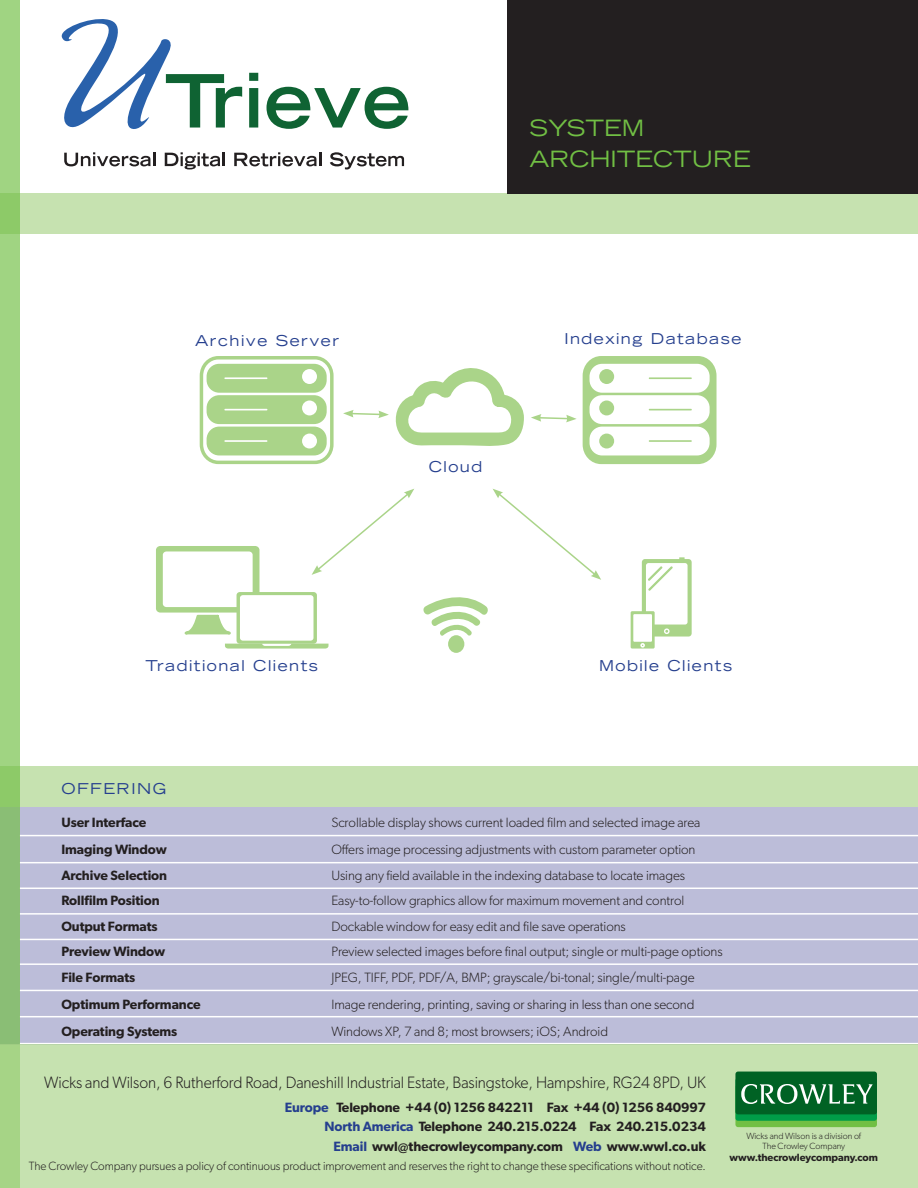
<style>
.page{position:relative;width:918px;height:1188px;background:#fff}
.page>*{position:absolute;margin:0;border:0;box-sizing:border-box;transform-origin:0 0}
.t1{font:expanded 22.5px "Trade Gothic LH";color:#71bf44}
.t2{font:300 16.5px "Gibson";letter-spacing:-.005em;color:#231f20;scale:.96 1}
.t3{font:expanded 15px "Trade Gothic LH";letter-spacing:.1em;color:#253f8e}
.t4{font:300 13.5px "Gibson";letter-spacing:-.005em;color:#231f20}
.t5{font:600 13.5px "Gibson";letter-spacing:-.005em;color:#231f20}
.t6{font:300 12px "Gibson";letter-spacing:-.005em;color:#231f20}
.t7{font:600 10.5px "Gibson";letter-spacing:-.005em;color:#231f20}
.t8{font:300 9px "Gibson";letter-spacing:-.005em;color:#231f20}
.s1{color:#253f8e}
</style>
<div class="page">
<div style="left:0;top:194px;width:918px;height:40px;background:#c6e2b0"></div>
<div style="left:0;top:766px;width:918px;height:41px;background:#c6e2b0"></div>
<div style="left:0;top:807px;width:918px;height:237px;background:#bcbdd9"></div>
<hr style="left:20px;top:835px;width:898px;height:1px;background:#fff">
<hr style="left:20px;top:862px;width:898px;height:1px;background:#fff">
<hr style="left:20px;top:888px;width:898px;height:1px;background:#fff">
<hr style="left:20px;top:913px;width:898px;height:2px;background:#fff">
<hr style="left:20px;top:939px;width:898px;height:1px;background:#fff">
<hr style="left:20px;top:963px;width:898px;height:2px;background:#fff">
<hr style="left:20px;top:990px;width:898px;height:1px;background:#fff">
<hr style="left:20px;top:1016px;width:898px;height:1px;background:#fff">
<hr style="left:20px;top:1043px;width:898px;height:1px;background:#fff">
<div style="left:507px;top:0;width:411px;height:194px;background:#231f20"></div>
<svg style="left:0;top:0;width:20px;height:1044px;background:#99ce7d"></svg>
<div style="left:207px;top:364px;width:120px;height:29px;background:#aad489;border-radius:13px"></div>
<div style="left:207px;top:395px;width:120px;height:29px;background:#aad489;border-radius:13px"></div>
<div style="left:207px;top:427px;width:120px;height:28px;background:#aad489;border-radius:13px"></div>
<div style="left:302px;top:369px;width:15px;height:15px;background:#fff;border-radius:50%"></div>
<div style="left:302px;top:401px;width:15px;height:14px;background:#fff;border-radius:50%"></div>
<div style="left:302px;top:434px;width:15px;height:15px;background:#fff;border-radius:50%"></div>
<svg style="left:224px;top:377px;width:44px;height:2px"></svg>
<svg style="left:224px;top:409px;width:44px;height:1px"></svg>
<svg style="left:224px;top:440px;width:44px;height:2px"></svg>
<div style="left:200px;top:356px;width:134px;height:108px;border:3px solid #aad489;border-radius:17px"></div>
<svg style="left:584px;top:358px;width:131px;height:104px;background:#afd690"></svg>
<div style="left:583px;top:356px;width:134px;height:108px;border:3px solid #aad489;border-radius:17px"></div>
<div style="left:590px;top:364px;width:120px;height:29px;background:#fff;border-radius:13px"></div>
<div style="left:590px;top:395px;width:120px;height:29px;background:#fff;border-radius:13px"></div>
<div style="left:590px;top:427px;width:120px;height:28px;background:#fff;border-radius:13px"></div>
<div style="left:599px;top:369px;width:15px;height:15px;background:#aad489;border-radius:50%"></div>
<div style="left:599px;top:401px;width:15px;height:14px;background:#aad489;border-radius:50%"></div>
<div style="left:599px;top:434px;width:15px;height:15px;background:#aad489;border-radius:50%"></div>
<svg style="left:649px;top:377px;width:43px;height:2px"></svg>
<svg style="left:649px;top:409px;width:43px;height:1px"></svg>
<svg style="left:649px;top:440px;width:43px;height:2px"></svg>
<div style="left:156px;top:546px;width:103px;height:67px;background:#aad489;border-radius:4px"></div>
<svg style="left:184px;top:614px;width:47px;height:20px"></svg>
<div style="left:163px;top:551px;width:90px;height:56px;background:#fff;border-radius:4px"></div>
<div style="left:237px;top:592px;width:80px;height:52px;background:#aad489;border-radius:3px"></div>
<div style="left:240px;top:595px;width:74px;height:46px;background:#fff;border-radius:3px"></div>
<svg style="left:225px;top:644px;width:104px;height:5px"></svg>
<div style="left:642px;top:559px;width:50px;height:78px;background:#aad489;border-radius:3px"></div>
<div style="left:646px;top:563px;width:42px;height:62px;background:#fff;border-radius:3px"></div>
<svg style="left:664px;top:628px;width:6px;height:6px"></svg>
<svg style="left:679px;top:557px;width:6px;height:2px"></svg>
<div style="left:631px;top:611px;width:24px;height:38px;background:#aad489;border-radius:2px"></div>
<div style="left:633px;top:614px;width:19px;height:28px;background:#fff"></div>
<svg style="left:640px;top:643px;width:5px;height:5px"></svg>
<svg style="left:648px;top:566px;width:25px;height:25px"></svg>
<div style="left:448px;top:635px;width:16px;height:18px;background:#aad489;border-radius:50%"></div>
<svg style="left:423px;top:597px;width:65px;height:40px"></svg>
<div style="left:0;top:1044px;width:918px;height:144px;background:#c6e2b0"></div>
<div style="left:735px;top:1084px;width:142px;height:43px;background:#71bf44;border-radius:3px"></div>
<svg style="left:735px;top:1078px;width:142px;height:43px"></svg>
<div style="left:735px;top:1072px;width:142px;height:42px;background:#006224;border-radius:3px"></div>
<svg style="left:741px;top:1084px;width:132px;height:20px"></svg>
<svg style="left:312px;top:489px;width:102px;height:86px"></svg>
<svg style="left:493px;top:489px;width:108px;height:91px"></svg>
<svg style="left:62px;top:19px;width:180px;height:110px"></svg>
<svg style="left:249px;top:73px;width:9px;height:55px"></svg>
<svg style="left:267px;top:87px;width:141px;height:42px"></svg>
<svg style="left:64px;top:152px;width:91px;height:14px"></svg>
<svg style="left:165px;top:152px;width:60px;height:17px"></svg>
<svg style="left:234px;top:152px;width:87px;height:14px"></svg>
<svg style="left:330px;top:152px;width:74px;height:18px"></svg>
<svg style="left:531px;top:414px;width:46px;height:8px"></svg>
<svg style="left:343px;top:368px;width:181px;height:78px"></svg>
<p class="t1" style="left:529px;top:113px;width:116px">SYSTEM</p>
<p class="t1" style="left:529px;top:144px;width:223px">ARCHITECTURE</p>
<p class="t3" style="left:195px;top:331px;width:146px">Archive Server</p>
<p class="t3" style="left:564px;top:329px;width:178px">Indexing Database</p>
<p class="t3" style="left:429px;top:457px;width:55px">Cloud</p>
<p class="t3" style="left:145px;top:655px;width:174px">Traditional Clients</p>
<p class="t3" style="left:599px;top:655px;width:135px">Mobile Clients</p>
<p class="t3" style="left:61px;top:779px;width:106px">OFFERING</p>
<p class="t5" style="left:61px;top:815px;width:86px">User Interface</p>
<p class="t4" style="left:331px;top:814px;width:371px">Scrollable display shows current loaded film and selected image area</p>
<p class="t5" style="left:61px;top:842px;width:107px">Imaging Window</p>
<p class="t4" style="left:331px;top:841px;width:366px">Offers image processing adjustments with custom parameter option</p>
<p class="t5" style="left:61px;top:867px;width:107px">Archive Selection</p>
<p class="t4" style="left:331px;top:867px;width:355px">Using any field available in the indexing database to locate images</p>
<p class="t5" style="left:61px;top:893px;width:100px">Rollfilm Position</p>
<p class="t4" style="left:331px;top:892px;width:355px">Easy-to-follow graphics allow for maximum movement and control</p>
<p class="t5" style="left:61px;top:918px;width:98px">Output Formats</p>
<p class="t4" style="left:331px;top:918px;width:296px">Dockable window for easy edit and file save operations</p>
<p class="t5" style="left:61px;top:944px;width:105px">Preview Window</p>
<p class="t4" style="left:331px;top:943px;width:393px">Preview selected images before final output; single or multi-page options</p>
<p class="t5" style="left:61px;top:969px;width:75px">File Formats</p>
<p class="t4" style="left:331px;top:969px;width:365px">JPEG, TIFF, PDF, PDF/A, BMP; grayscale/bi-tonal; single/multi-page</p>
<p class="t5" style="left:61px;top:996px;width:141px">Optimum Performance</p>
<p class="t4" style="left:331px;top:996px;width:365px">Image rendering, printing, saving or sharing in less than one second</p>
<p class="t5" style="left:61px;top:1023px;width:117px">Operating Systems</p>
<p class="t4" style="left:331px;top:1023px;width:278px">Windows XP, 7 and 8; most browsers; iOS; Android</p>
<p class="t2" style="left:44px;top:1072px;width:691px">Wicks and Wilson, 6 Rutherford Road, Daneshill Industrial Estate, Basingstoke, Hampshire, RG24 8PD, UK</p>
<p class="t5" style="left:285px;top:1099px;width:423px"><span class="s1">Europe</span> Telephone +44 (0) 1256 842211 Fax +44 (0) 1256 840997</p>
<p class="t5" style="left:324px;top:1118px;width:383px"><span class="s1">North America</span> Telephone 240.215.0224 Fax 240.215.0234</p>
<p class="t5" style="left:333px;top:1138px;width:374px"><span class="s1">Email</span> wwl@thecrowleycompany.com <span class="s1">Web</span> www.wwl.co.uk</p>
<p class="t6" style="left:29px;top:1159px;width:679px">The Crowley Company pursues a policy of continuous product improvement and reserves the right to change these specifications without notice.</p>
<p class="t8" style="left:746px;top:1130px;width:116px">Wicks and Wilson is a division of</p>
<p class="t8" style="left:762px;top:1141px;width:84px">The Crowley Company</p>
<p class="t7" style="left:730px;top:1151px;width:150px">www.thecrowleycompany.com</p>
</div>
